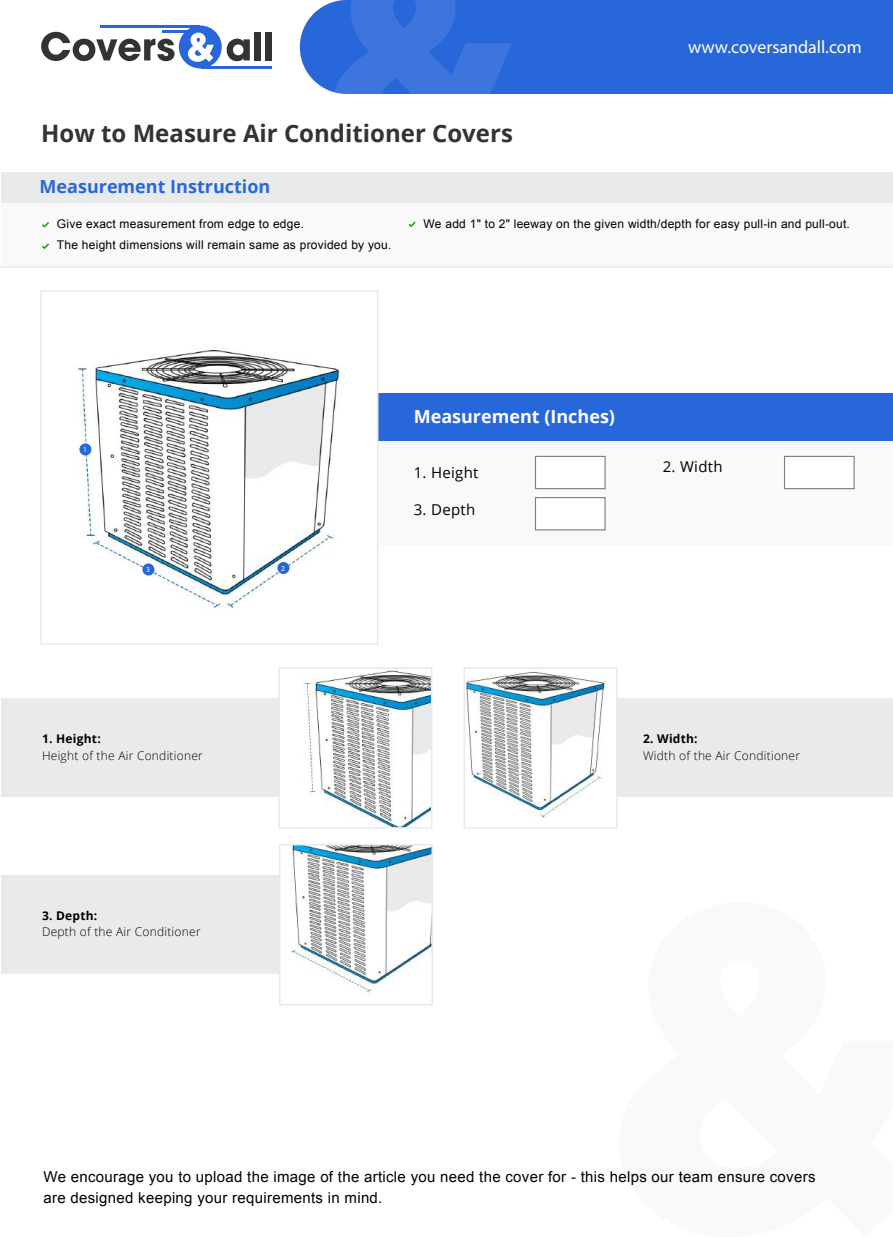
<style>
.page{position:relative;width:893px;height:1237px;background:#fff}
.page>*{position:absolute;margin:0;border:0;box-sizing:border-box;transform-origin:0 0}
.t1{font:700 24px "Open Sans";color:#333}
.t2{font:700 18px "Open Sans";color:#2867d9}
.t3{font:18px "Myriad Pro";color:#fff}
.t4{font:700 18px "Open Sans";color:#fff}
.t5{font:15px/21px "Arial";letter-spacing:.02em;color:#000}
.t6{font:15px "Open Sans";letter-spacing:.02em;color:#000}
.t7{font:12px "Arial";letter-spacing:.02em;color:#000}
.t8{font:300 12px "Open Sans";letter-spacing:.02em;color:#000}
.t9{font:700 12px "Open Sans";letter-spacing:.02em;color:#000}
.t10{font:7.5px "Myriad Pro";color:#fff}
</style>
<div class="page">
<div style="left:2px;top:875px;width:292px;height:98px;background:#e9eaeb"></div>
<img style="left:282px;top:847px;width:148px;height:147px">
<div style="left:279px;top:844px;width:154px;height:161px;border:2px solid #eaeaea"></div>
<div style="left:2px;top:699px;width:292px;height:98px;background:#e9eaeb"></div>
<img style="left:281px;top:670px;width:148px;height:155px">
<div style="left:278px;top:667px;width:154px;height:161px;border:2px solid #eaeaea"></div>
<div style="left:602px;top:699px;width:291px;height:98px;background:#e9eaeb"></div>
<img style="left:466px;top:672px;width:148px;height:146px">
<div style="left:463px;top:667px;width:154px;height:161px;border:2px solid #eaeaea"></div>
<div style="left:300px;top:0;width:593px;height:94px;background:#2867d9"></div>
<svg style="left:333px;top:0;width:179px;height:94px;background:#356fda"></svg>
<svg style="left:41px;top:32px;width:134px;height:29px"></svg>
<svg style="left:227px;top:39px;width:23px;height:22px"></svg>
<div style="left:254px;top:32px;width:7px;height:28px;background:#333"></div>
<div style="left:265px;top:32px;width:7px;height:28px;background:#333"></div>
<hr style="left:101px;top:26px;width:99px;height:2px;background:#2867d9">
<hr style="left:162px;top:31px;width:38px;height:2px;background:#2867d9">
<hr style="left:201px;top:66px;width:71px;height:2px;background:#2867d9">
<div style="left:179px;top:26px;width:43px;height:42px;background:#2867d9;border-radius:50%"></div>
<svg style="left:188px;top:33px;width:26px;height:29px"></svg>
<div style="left:328px;top:394px;width:565px;height:151px;background:#f9f9f9"></div>
<div style="left:328px;top:394px;width:565px;height:47px;background:#2867d9"></div>
<div style="left:535px;top:456px;width:71px;height:33px;background:#fff;border:1px solid #7c7c7c"></div>
<div style="left:535px;top:497px;width:71px;height:33px;background:#fff;border:1px solid #7c7c7c"></div>
<div style="left:784px;top:456px;width:71px;height:33px;background:#fff;border:1px solid #7c7c7c"></div>
<img style="left:78px;top:350px;width:297px;height:260px">
<div style="left:40px;top:290px;width:338px;height:355px;border:2px solid #eaeaea"></div>
<div style="left:79px;top:443px;width:12px;height:12px;background:#2867d9;border-radius:50%"></div>
<div style="left:277px;top:562px;width:12px;height:12px;background:#2867d9;border-radius:50%"></div>
<div style="left:142px;top:563px;width:12px;height:12px;background:#2867d9;border-radius:50%"></div>
<div style="left:2px;top:172px;width:891px;height:31px;background:#e9eaeb"></div>
<div style="left:2px;top:203px;width:891px;height:64px;background:#f9f9f9"></div>
<svg style="left:409px;top:221px;width:7px;height:6px"></svg>
<svg style="left:42px;top:222px;width:7px;height:6px"></svg>
<svg style="left:42px;top:243px;width:7px;height:6px"></svg>
<hr style="left:0;top:266px;width:893px;height:2px;background:#eaeaea">
<h2 class="t3" style="left:688px;top:36px;width:175px">www.coversandall.com</h2>
<h1 class="t1" style="left:41px;top:116px;width:473px">How to Measure Air Conditioner Covers</h1>
<h2 class="t2" style="left:40px;top:173px;width:232px">Measurement Instruction</h2>
<p class="t7" style="left:57px;top:216px;width:249px">Give exact measurement from edge to edge.</p>
<p class="t7" style="left:424px;top:216px;width:428px">We add 1" to 2" leeway on the given width/depth for easy pull-in and pull-out.</p>
<p class="t7" style="left:57px;top:237px;width:336px">The height dimensions will remain same as provided by you.</p>
<p class="t10" style="left:83px;top:445px;width:5px">1</p>
<p class="t10" style="left:146px;top:565px;width:5px">3</p>
<p class="t10" style="left:281px;top:563px;width:5px">2</p>
<p class="t9" style="left:42px;top:730px;width:60px">1. Height:</p>
<p class="t8" style="left:42px;top:747px;width:162px">Height of the Air Conditioner</p>
<p class="t9" style="left:42px;top:907px;width:57px">3. Depth:</p>
<p class="t8" style="left:42px;top:924px;width:160px">Depth of the Air Conditioner</p>
<h2 class="t4" style="left:414px;top:403px;width:203px">Measurement (Inches)</h2>
<p class="t6" style="left:414px;top:462px;width:66px">1. Height</p>
<p class="t6" style="left:414px;top:499px;width:63px">3. Depth</p>
<p class="t6" style="left:663px;top:456px;width:61px">2. Width</p>
<p class="t9" style="left:643px;top:730px;width:56px">2. Width:</p>
<p class="t8" style="left:643px;top:747px;width:159px">Width of the Air Conditioner</p>
<p class="t5" style="left:44px;top:1166px;width:773px">We encourage you to upload the image of the article you need the cover for - this helps our team ensure covers are designed keeping your requirements in mind.</p>
</div>
